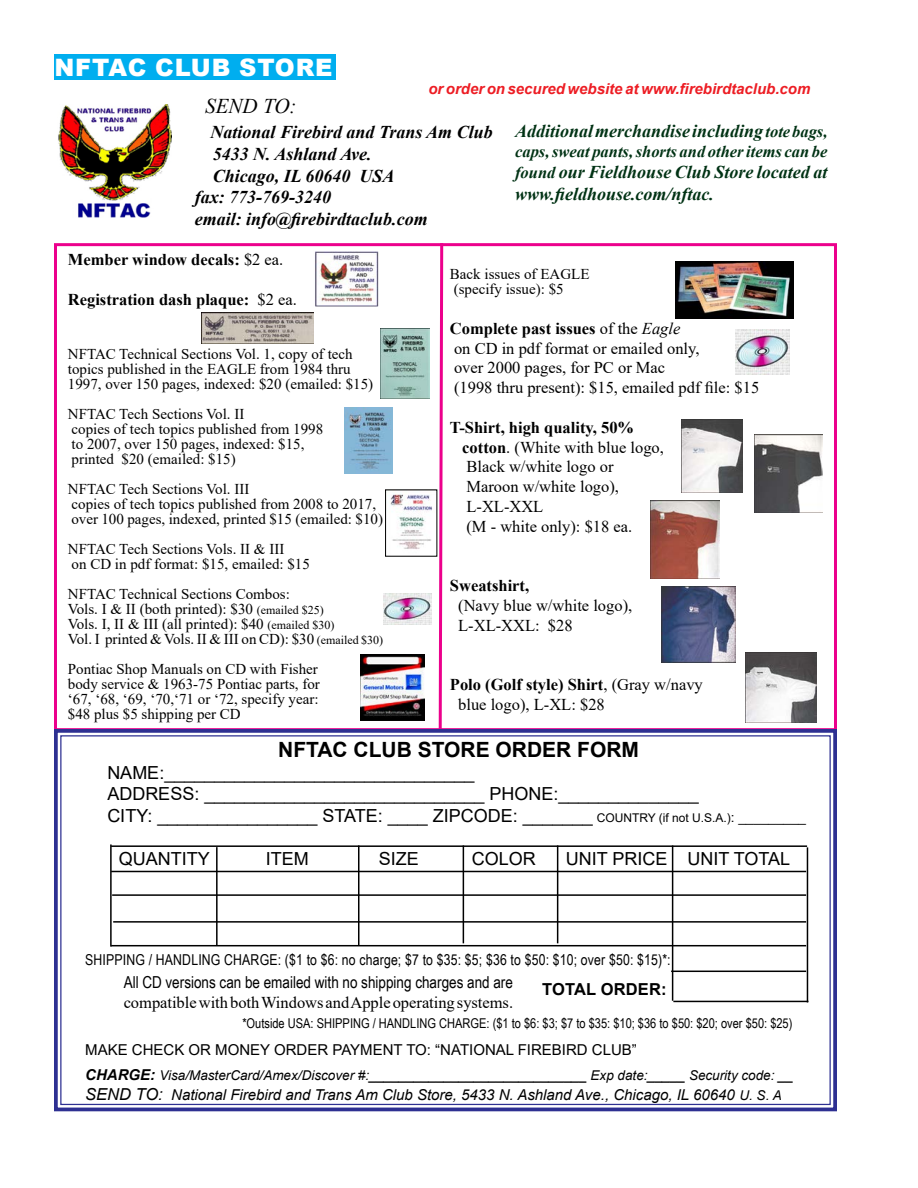
<style>
.page{position:relative;width:918px;height:1188px;background:#fff}
.page>*{position:absolute;margin:0;border:0;box-sizing:border-box;transform-origin:0 0}
.t1{font:900 24px "Arial";letter-spacing:.035em;color:#fff}
.t2{font:700 21px "Arial";color:#000}
.t3{font:italic 21px "Times New Roman";color:#000}
.t4{font:18px/21.6px "Arial";color:#000}
.t5{font:italic 700 18px "Times New Roman";color:#000}
.t6{font:italic 700 18px/21.6px "Times New Roman";color:#003214}
.t7{font:16.5px/19.8px "Times New Roman";color:#000}
.t8{font:700 16.5px "Times New Roman";color:#000}
.t9{font:16.5px "Arial Narrow";color:#000}
.t10{font:italic 700 16.5px "Times New Roman";color:#003214}
.t11{font:700 16.5px "Arial";letter-spacing:.01em;color:#000}
.t12{font:15px/15px "Times New Roman";color:#000}
.t13{font:italic 15px "Arial";color:#000}
.t14{font:15px "Arial Narrow";letter-spacing:.01em;color:#000}
.t15{font:15px "Arial";color:#000}
.t16{font:italic 700 15px "Arial";color:#ed1d24}
.t17{font:italic 13.5px "Arial";color:#000}
.t18{font:13.5px "Arial Narrow";color:#000}
.s1{font-size:16.5px}
.s2{font-weight:400}
.s3{font-size:12px}
.s4{font-weight:700}
.s5{font-style:italic}
.s6{font-size:13.5px}
.s7{font-weight:700;font-size:15px}
</style>
<div class="page">
<div style="left:54px;top:243px;width:783px;height:488px;background:#fff;border:3px solid #ec008c"></div>
<svg style="left:54px;top:727px;width:783px;height:385px"></svg>
<div style="left:54px;top:54px;width:282px;height:26px;background:#00aeef"></div>
<hr style="left:111px;top:845px;width:696px;height:2px;background:#000">
<hr style="left:112px;top:894px;width:694px;height:2px;background:#000">
<hr style="left:672px;top:845px;width:1px;height:156px;background:#000">
<hr style="left:358px;top:845px;width:1px;height:100px;background:#000">
<hr style="left:216px;top:847px;width:2px;height:99px;background:#000">
<hr style="left:110px;top:844px;width:2px;height:103px;background:#000">
<hr style="left:671px;top:971px;width:135px;height:1px;background:#000">
<hr style="left:111px;top:945px;width:695px;height:1px;background:#000">
<hr style="left:673px;top:1001px;width:135px;height:1px;background:#000">
<hr style="left:113px;top:921px;width:693px;height:2px;background:#000">
<hr style="left:463px;top:845px;width:1px;height:98px;background:#000">
<hr style="left:557px;top:845px;width:1px;height:98px;background:#000">
<hr style="left:111px;top:871px;width:695px;height:1px;background:#000">
<hr style="left:807px;top:847px;width:1px;height:155px;background:#000">
<img style="left:58px;top:104px;width:114px;height:113px">
<img style="left:202px;top:312px;width:111px;height:32px">
<img style="left:380px;top:328px;width:49px;height:70px">
<img style="left:745px;top:652px;width:72px;height:71px">
<img style="left:681px;top:419px;width:61px;height:74px">
<img style="left:754px;top:435px;width:69px;height:78px">
<img style="left:651px;top:501px;width:68px;height:77px">
<img style="left:662px;top:586px;width:74px;height:77px">
<img style="left:384px;top:593px;width:48px;height:32px">
<img style="left:676px;top:261px;width:118px;height:57px">
<img style="left:735px;top:329px;width:54px;height:46px">
<img style="left:361px;top:654px;width:64px;height:67px">
<img style="left:345px;top:407px;width:48px;height:67px">
<img style="left:316px;top:252px;width:61px;height:53px">
<div style="left:313px;top:249px;width:67px;height:59px;border:2px solid #fff"></div>
<svg style="left:437px;top:243px;width:8px;height:489px"></svg>
<img style="left:390px;top:494px;width:42px;height:55px">
<h1 class="t1" style="left:54px;top:50px;width:280px">NFTAC CLUB STORE</h1>
<h2 class="t3" style="left:205px;top:92px;width:93px">SEND TO:</h2>
<p class="t5" style="left:211px;top:120px;width:284px">National Firebird and Trans Am Club</p>
<p class="t5" style="left:213px;top:141px;width:160px">5433 N. Ashland Ave.</p>
<p class="t5" style="left:213px;top:163px;width:183px">Chicago, IL 60640 USA</p>
<p class="t5" style="left:195px;top:185px;width:138px">fax: 773-769-3240</p>
<p class="t5" style="left:195px;top:206px;width:234px">email: info@firebirdtaclub.com</p>
<p class="t16" style="left:428px;top:78px;width:384px">or order on secured website at www.firebirdtaclub.com</p>
<p class="t6" style="left:515px;top:120px;width:314px">Additional merchandise including <span class="s1">tote bags,</span></p>
<p class="t10" style="left:515px;top:140px;width:314px">caps, sweat pants, shorts and other items can be</p>
<p class="t6" style="left:515px;top:161px;width:314px"><span class="s1">found</span> our Fieldhouse Club Store located at www.fieldhouse.com/nftac.</p>
<p class="t8" style="left:68px;top:248px;width:217px">Member window decals: <span class="s2">$2 ea.</span></p>
<p class="t8" style="left:68px;top:287px;width:231px">Registration dash plaque: <span class="s2">$2 ea.</span></p>
<p class="t12" style="left:68px;top:346px;width:307px">NFTAC Technical Sections Vol. 1, copy of tech topics published in the EAGLE from 1984 thru<br>1997, over 150 pages, indexed: $20 (emailed: $15)</p>
<p class="t12" style="left:68px;top:406px;width:257px">NFTAC Tech Sections Vol. II<br>copies of tech topics published from 1998 to 2007, over 150 pages, indexed: $15, printed $20 (emailed: $15)</p>
<p class="t12" style="left:68px;top:481px;width:317px">NFTAC Tech Sections Vol. III<br>copies of tech topics published from 2008 to 2017, over 100 pages, indexed, printed $15 (emailed: $10)</p>
<p class="t12" style="left:68px;top:541px;width:244px">NFTAC Tech Sections Vols. II &amp; III<br>on CD in pdf format: $15, emailed: $15</p>
<p class="t12" style="left:68px;top:586px;width:317px">NFTAC Technical Sections Combos:<br>Vols. I &amp; II (both printed): $30 <span class="s3">(emailed $25)<br></span>Vols. I, II &amp; III (all printed): $40 <span class="s3">(emailed $30)<br></span>Vol. I printed &amp; Vols. II &amp; III on CD): $30 <span class="s3">(emailed $30)</span></p>
<p class="t12" style="left:68px;top:661px;width:254px">Pontiac Shop Manuals on CD with Fisher body service &amp; 1963-75 Pontiac parts, for ‘67, ‘68, ‘69, ‘70,‘71 or ‘72, specify year: $48 plus $5 shipping per CD</p>
<p class="t12" style="left:450px;top:266px;width:141px">Back issues of EAGLE (specify issue): $5</p>
<p class="t7" style="left:450px;top:318px;width:311px"><span class="s4">Complete past issues</span> of the <span class="s5">Eagle<br></span>on CD in pdf format or emailed only,<br>over 2000 pages, for PC or Mac<br>(1998 thru present): $15, emailed pdf file: $15</p>
<p class="t7" style="left:462px;top:417px;width:203px;text-indent:-12px"><span class="s4">T-Shirt, high quality, 50% cotton</span>. (White with blue logo,<br>Black w/white logo or<br>Maroon w/white logo),<br>L-XL-XXL<br>(M - white only): $18 ea.</p>
<p class="t8" style="left:450px;top:574px;width:81px">Sweatshirt,</p>
<p class="t7" style="left:458px;top:595px;width:176px">(Navy blue w/white logo),<br>L-XL-XXL: $28</p>
<p class="t7" style="left:458px;top:674px;width:246px;text-indent:-8px"><span class="s4">Polo (Golf style) Shirt</span>, (Gray w/navy blue logo), L-XL: $28</p>
<h2 class="t2" style="left:278px;top:735px;width:362px">NFTAC CLUB STORE ORDER FORM</h2>
<p class="t4" style="left:107px;top:762px;width:700px">NAME:_______________________________<br>ADDRESS: ____________________________ PHONE:______________<br>CITY: ________________ STATE: ____ ZIPCODE: _______ <span class="s3">COUNTRY (if not U.S.A.)</span><span class="s6">: _________</span></p>
<p class="t4" style="left:119px;top:848px;width:93px">QUANTITY</p>
<p class="t4" style="left:266px;top:848px;width:45px">ITEM</p>
<p class="t4" style="left:379px;top:848px;width:42px">SIZE</p>
<p class="t4" style="left:472px;top:848px;width:66px">COLOR</p>
<p class="t4" style="left:566px;top:848px;width:226px">UNIT PRICE UNIT TOTAL</p>
<p class="t14" style="left:85px;top:948px;width:587px">SHIPPING / HANDLING CHARGE: ($1 to $6: no charge; $7 to $35: $5; $36 to $50: $10; over $50: $15)*:</p>
<p class="t11" style="left:542px;top:978px;width:126px">TOTAL ORDER:</p>
<p class="t9" style="left:124px;top:970px;width:391px">All CD versions can be emailed with no shipping charges and are</p>
<p class="t7" style="left:124px;top:992px;width:391px">compatible with both Windows and Apple operating systems.</p>
<p class="t18" style="left:242px;top:1013px;width:552px">*Outside USA: SHIPPING / HANDLING CHARGE: ($1 to $6: $3; $7 to $35: $10; $36 to $50: $20; over $50: $25)</p>
<p class="t15" style="left:85px;top:1040px;width:553px">MAKE CHECK OR MONEY ORDER PAYMENT TO: “NATIONAL FIREBIRD CLUB”</p>
<p class="t17" style="left:85px;top:1067px;width:710px"><span class="s7">CHARGE:</span> Visa/MasterCard/Amex/Discover #:_____________________________ Exp date:_____ Security code: __</p>
<p class="t13" style="left:85px;top:1085px;width:698px"><span class="s1">SEND TO:</span> National Firebird and Trans Am Club Store, 5433 N. Ashland Ave., Chicago, IL 60640 <span class="s6">U. S. A</span></p>
</div>
